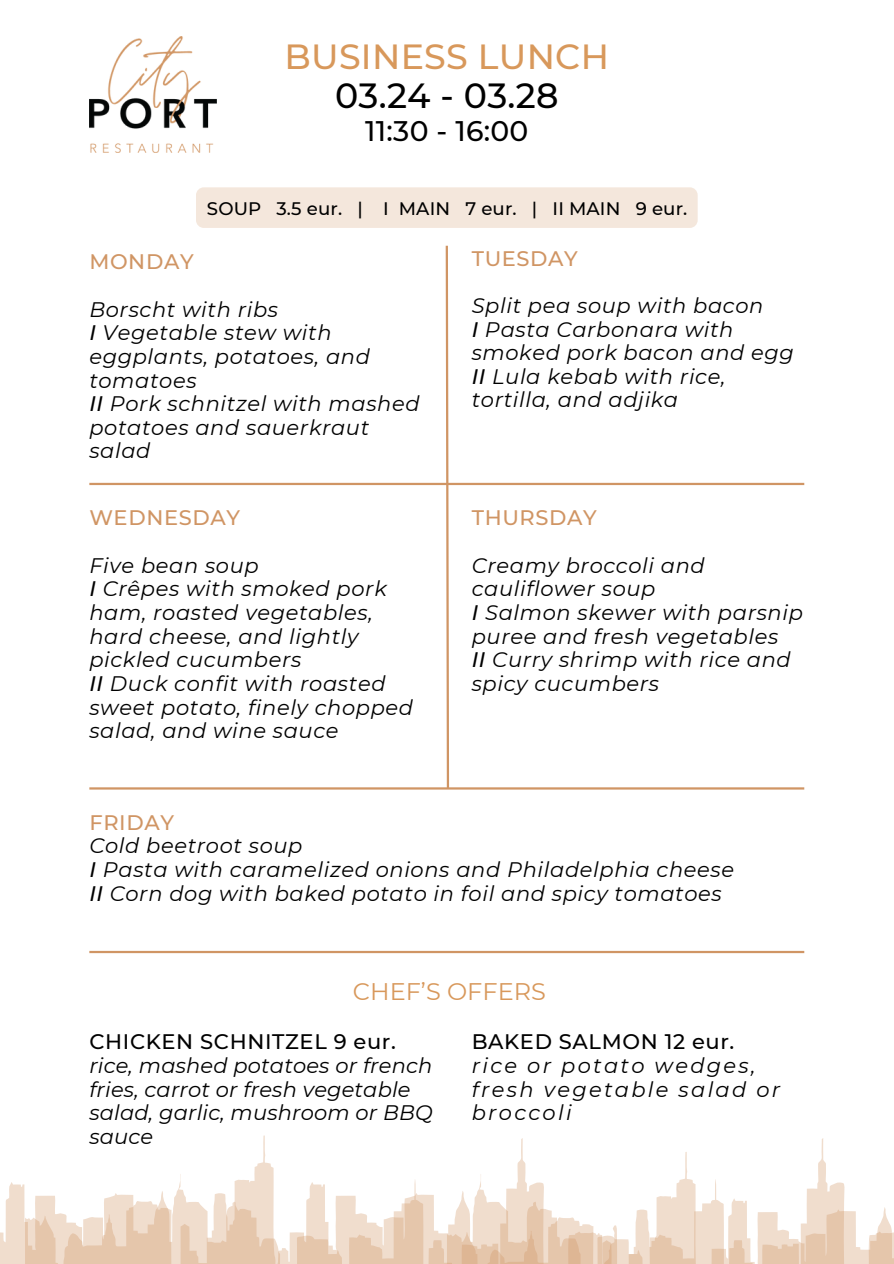
<style>
.page{position:relative;width:894px;height:1264px;background:#fff}
.page>*{position:absolute;margin:0;border:0;box-sizing:border-box;transform-origin:0 0}
.t1{font:500 34.8px/39.3px "Montserrat";letter-spacing:.01em;color:#d8985b;text-align:center}
.t2{font:500 28.2px "Montserrat";letter-spacing:.01em;color:#000}
.t3{font:24px "Montserrat";color:#d8985b}
.t4{font:italic 21px/23.7px "Montserrat";letter-spacing:.03em;color:#000}
.t5{font:italic 21px/23.7px "Montserrat";letter-spacing:.01em;color:#000}
.t6{font:italic 21px/23.7px "Montserrat";letter-spacing:.11em;color:#000}
.t7{font:500 21px "Montserrat";letter-spacing:.03em;color:#d09564}
.t8{font:500 18.15px "Montserrat";letter-spacing:.01em;color:#000}
.s1{color:#000}
.s2{font-weight:500}
.s3{font-weight:500;font-style:normal;color:#d09564}
.s4{font-weight:500;font-style:normal}
</style>
<div class="page">
<svg style="left:444px;top:245px;width:6px;height:545px"></svg>
<hr style="left:89px;top:483px;width:715px;height:2px;background:#d09564">
<hr style="left:89px;top:787px;width:715px;height:2px;background:#d09564">
<img style="left:89px;top:36px;width:127px;height:116px">
<hr style="left:89px;top:950px;width:715px;height:3px;background:#d09564">
<div style="left:196px;top:187px;width:501px;height:41px;background:#f4e7dc;border-radius:8px"></div>
<svg style="left:0;top:1182px;width:25px;height:81px;fill:#f0ddcd"></svg>
<svg style="left:25px;top:1135px;width:799px;height:128px"></svg>
<svg style="left:447px;top:1151px;width:446px;height:112px"></svg>
<h3 class="t1" style="left:284px;top:36px;width:326px">BUSINESS LUNCH<br><span class="s1">03.24 - 03.28</span></h3>
<h4 class="t2" style="left:365px;top:113px;width:165px">11:30 - 16:00</h4>
<h3 class="t8" style="left:207px;top:197px;width:482px">SOUP 3.5 eur. | I MAIN 7 eur. | II MAIN 9 eur.</h3>
<h1 class="t7" style="left:89px;top:249px;width:106px">MONDAY</h1>
<p class="t4" style="left:89px;top:297px;width:332px">Borscht with ribs<br><span class="s2">I</span> Vegetable stew with eggplants, potatoes, and tomatoes<br><span class="s2">II</span> Pork schnitzel with mashed potatoes and sauerkraut salad</p>
<h3 class="t7" style="left:89px;top:505px;width:152px">WEDNESDAY</h3>
<h4 class="t4" style="left:89px;top:553px;width:325px">Five bean soup<br><span class="s2">I</span> Crêpes with smoked pork ham, roasted vegetables, hard cheese, and lightly pickled cucumbers<br><span class="s2">II</span> Duck confit with roasted sweet potato, finely chopped salad, and wine sauce</h4>
<p class="t7" style="left:471px;top:245px;width:108px">TUESDAY</p>
<p class="t4" style="left:471px;top:293px;width:324px">Split pea soup with bacon<br><span class="s2">I</span> Pasta Carbonara with smoked pork bacon and egg<br><span class="s2">II</span> Lula kebab with rice, tortilla, and adjika</p>
<h3 class="t7" style="left:471px;top:505px;width:126px">THURSDAY</h3>
<h4 class="t4" style="left:471px;top:553px;width:333px">Creamy broccoli and cauliflower soup<br><span class="s2">I</span> Salmon skewer with parsnip puree and fresh vegetables<br><span class="s2">II</span> Curry shrimp with rice and spicy cucumbers</h4>
<p class="t4" style="left:89px;top:810px;width:646px"><span class="s3">FRIDAY<br></span>Cold beetroot soup<br><span class="s2">I</span> Pasta with caramelized onions and Philadelphia cheese <span class="s2">II</span> Corn dog with baked potato in foil and spicy tomatoes</p>
<p class="t3" style="left:353px;top:977px;width:194px">CHEF’S OFFERS</p>
<p class="t5" style="left:89px;top:1029px;width:345px"><span class="s4">CHICKEN SCHNITZEL 9 eur. </span>rice, mashed potatoes or french fries, carrot or fresh vegetable salad, garlic, mushroom or BBQ sauce</p>
<h4 class="t6" style="left:471px;top:1029px;width:310px"><span class="s4">BAKED SALMON 12 eur. </span>rice or potato wedges, fresh vegetable salad or broccoli</h4>
</div>
